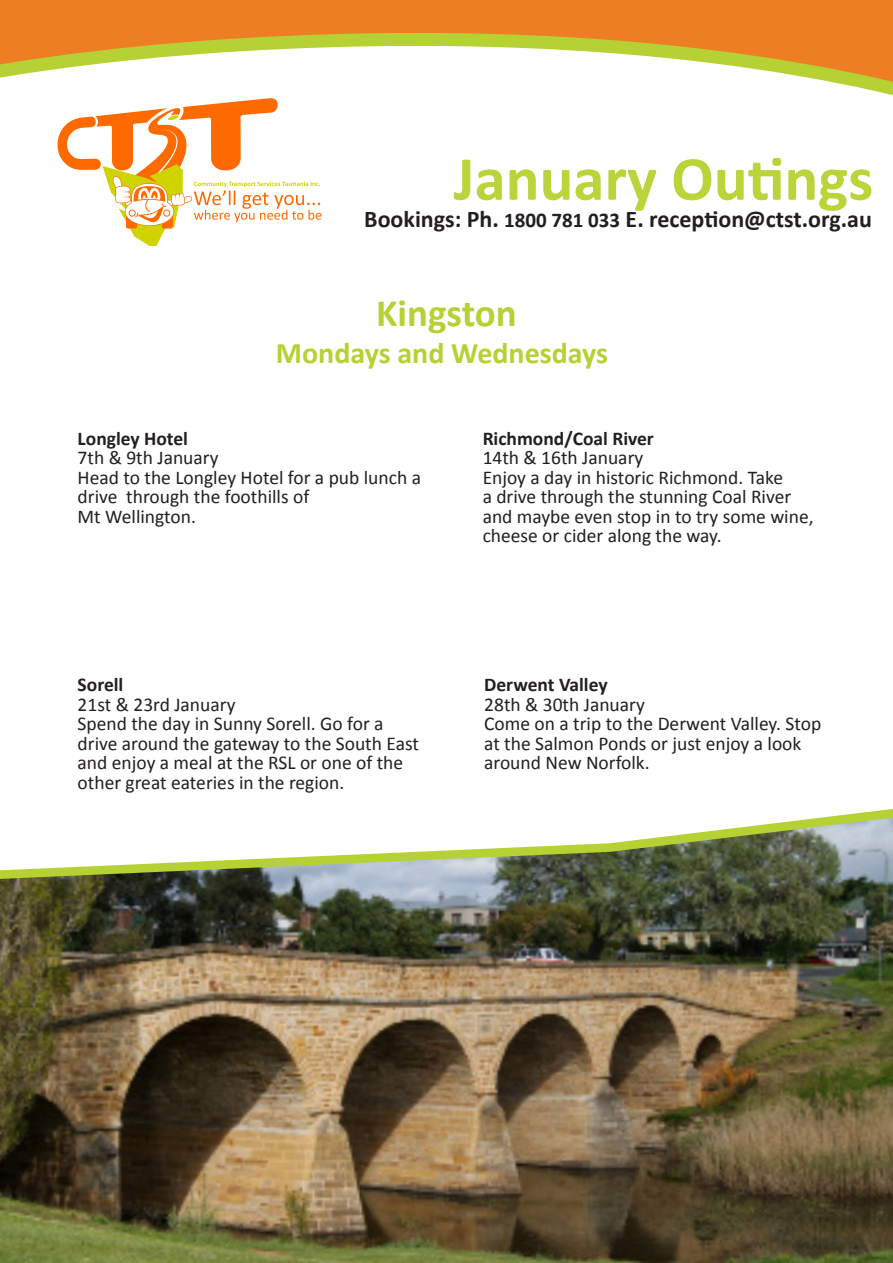
<style>
.page{position:relative;width:893px;height:1263px;background:#fff}
.page>*{position:absolute;margin:0;border:0;box-sizing:border-box;transform-origin:0 0}
.t1{font:700 63px "Calibri";color:#b9d539}
.t2{font:700 39px "Calibri";color:#b5d134}
.t3{font:700 30px "Calibri";color:#b5d134}
.t4{font:700 24px "Calibri";color:#231f20}
.t5{font:19.5px/19.5px "Calibri";color:#231f20}
.t6{font:700 19.5px "Calibri";color:#231f20}
.s1{font-size:21px}
</style>
<div class="page">
<svg style="left:0;top:0;width:893px;height:246px"></svg>
<img style="left:0;top:809px;width:893px;height:454px">
<p class="t1" style="left:454px;top:138px;width:421px">January Outings</p>
<p class="t4" style="left:364px;top:203px;width:509px">Bookings: Ph. <span class="s1">1800 781 033</span> E. reception@ctst.org.au</p>
<p class="t2" style="left:376px;top:289px;width:142px">Kingston</p>
<p class="t3" style="left:276px;top:334px;width:334px">Mondays and Wednesdays</p>
<p class="t6" style="left:78px;top:426px;width:112px">Longley Hotel</p>
<p class="t5" style="left:78px;top:448px;width:142px">7th &amp; 9th January</p>
<p class="t5" style="left:78px;top:468px;width:345px">Head to the Longley Hotel for a pub lunch a drive through the foothills of</p>
<p class="t5" style="left:78px;top:507px;width:120px">Mt Wellington.</p>
<p class="t6" style="left:78px;top:672px;width:47px">Sorell</p>
<p class="t5" style="left:78px;top:695px;width:159px">21st &amp; 23rd January</p>
<p class="t5" style="left:78px;top:714px;width:343px">Spend the day in Sunny Sorell. Go for a drive around the gateway to the South East and enjoy a meal at the RSL or one of the other great eateries in the region.</p>
<p class="t6" style="left:483px;top:426px;width:173px">Richmond/Coal River</p>
<p class="t5" style="left:483px;top:448px;width:162px">14th &amp; 16th January</p>
<p class="t5" style="left:483px;top:468px;width:332px">Enjoy a day in historic Richmond. Take<br>a drive through the stunning Coal River and maybe even stop in to try some wine, cheese or cider along the way.</p>
<p class="t6" style="left:484px;top:672px;width:125px">Derwent Valley</p>
<p class="t5" style="left:484px;top:695px;width:162px">28th &amp; 30th January</p>
<p class="t5" style="left:484px;top:714px;width:339px">Come on a trip to the Derwent Valley. Stop at the Salmon Ponds or just enjoy a look around New Norfolk.</p>
</div>
